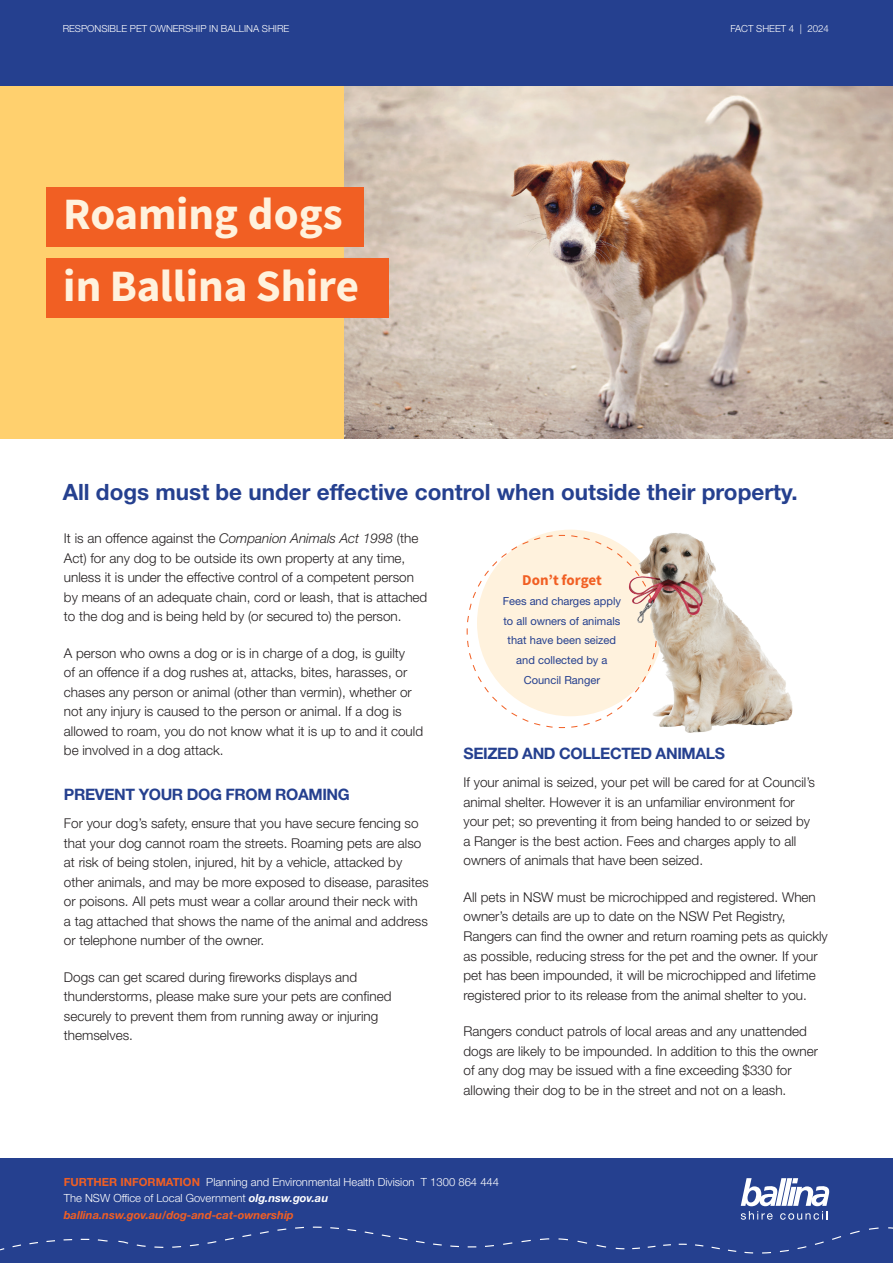
<style>
.page{position:relative;width:893px;height:1263px;background:#fff}
.page>*{position:absolute;margin:0;border:0;box-sizing:border-box;transform-origin:0 0}
.t1{font:45px "Source Sans Variable";color:#fff2dd}
.Intro_text{font:700 22.5px "Helvetica Neue LT Std";color:#25408f}
.Subheading{font:700 15.75px "Helvetica Neue LT Std";letter-spacing:-.025em;color:#25408f}
.t2{font:15px "Source Sans Variable";letter-spacing:-.01em;color:#f15f23}
.body_copy_9pt_light{font:300 13.5px/19.5px "Helvetica Neue LT Std";color:#231f20}
.t3{font:300 11.25px "Helvetica Neue LT Std";color:#fff}
.t4{font:italic 700 11.25px "Helvetica Neue LT Std";color:#f15f23}
.t5{font:11.1px/19.8px "Helvetica Neue LT Std";color:#25408f;text-align:center}
.body_copy_9pt_light-2{font:300 9.75px "Helvetica Neue LT Std";color:#fff}
.s1{font-style:italic}
.s2{font-weight:700;color:#f15f23}
.s3{font-weight:700;font-style:italic}
</style>
<div class="page">
<div style="left:0;top:1159px;width:893px;height:104px;background:#25408f"></div>
<div style="left:0;top:0;width:893px;height:87px;background:#25408f"></div>
<svg style="left:741px;top:1178px;width:89px;height:42px"></svg>
<svg style="left:0;top:1226px;width:893px;height:28px"></svg>
<div style="left:0;top:87px;width:893px;height:352px;background:#ffd06e"></div>
<img style="left:344px;top:87px;width:549px;height:352px">
<div style="left:46px;top:187px;width:318px;height:59px;background:#f15f23"></div>
<svg style="left:466px;top:534px;width:151px;height:194px"></svg>
<img style="left:617px;top:533px;width:176px;height:200px">
<div style="left:46px;top:259px;width:343px;height:59px;background:#f15f23"></div>
<p class="body_copy_9pt_light-2" style="left:63px;top:23px;width:228px">RESPONSIBLE PET OWNERSHIP IN BALLINA SHIRE</p>
<p class="body_copy_9pt_light-2" style="left:730px;top:23px;width:100px">FACT SHEET 4 | 2024</p>
<p class="t1" style="left:63px;top:187px;width:281px">Roaming dogs</p>
<p class="t1" style="left:63px;top:259px;width:297px">in Ballina Shire</p>
<p class="Intro_text" style="left:63px;top:478px;width:736px">All dogs must be under effective control when outside their property.</p>
<p class="body_copy_9pt_light" style="left:64px;top:528px;width:365px">It is an offence against the <span class="s1">Companion Animals Act 1998</span> (the Act) for any dog to be outside its own property at any time, unless it is under the effective control of a competent person by means of an adequate chain, cord or leash, that is attached to the dog and is being held by (or secured to) the person.</p>
<p class="body_copy_9pt_light" style="left:64px;top:643px;width:361px">A person who owns a dog or is in charge of a dog, is guilty<br>of an offence if a dog rushes at, attacks, bites, harasses, or chases any person or animal (other than vermin), whether or not any injury is caused to the person or animal. If a dog is allowed to roam, you do not know what it is up to and it could be involved in a dog attack.</p>
<p class="Subheading" style="left:64px;top:785px;width:287px">PREVENT YOUR DOG FROM ROAMING</p>
<p class="body_copy_9pt_light" style="left:64px;top:813px;width:366px">For your dog’s safety, ensure that you have secure fencing so that your dog cannot roam the streets. Roaming pets are also at risk of being stolen, injured, hit by a vehicle, attacked by other animals, and may be more exposed to disease, parasites or poisons. All pets must wear a collar around their neck with<br>a tag attached that shows the name of the animal and address or telephone number of the owner.</p>
<p class="body_copy_9pt_light" style="left:64px;top:967px;width:329px">Dogs can get scared during fireworks displays and thunderstorms, please make sure your pets are confined securely to prevent them from running away or injuring themselves.</p>
<p class="t2" style="left:522px;top:571px;width:81px">Don’t forget</p>
<p class="t5" style="left:503px;top:591px;width:120px">Fees and charges apply to all owners of animals that have been seized and collected by a<br>Council Ranger</p>
<p class="Subheading" style="left:463px;top:744px;width:263px">SEIZED AND COLLECTED ANIMALS</p>
<p class="body_copy_9pt_light" style="left:463px;top:773px;width:353px">If your animal is seized, your pet will be cared for at Council’s animal shelter. However it is an unfamiliar environment for your pet; so preventing it from being handed to or seized by a Ranger is the best action. Fees and charges apply to all owners of animals that have been seized.</p>
<p class="body_copy_9pt_light" style="left:463px;top:887px;width:366px">All pets in NSW must be microchipped and registered. When owner’s details are up to date on the NSW Pet Registry, Rangers can find the owner and return roaming pets as quickly as possible, reducing stress for the pet and the owner. If your pet has been impounded, it will be microchipped and lifetime registered prior to its release from the animal shelter to you.</p>
<p class="body_copy_9pt_light" style="left:463px;top:1021px;width:356px">Rangers conduct patrols of local areas and any unattended dogs are likely to be impounded. In addition to this the owner of any dog may be issued with a fine exceeding $330 for allowing their dog to be in the street and not on a leash.</p>
<p class="t3" style="left:64px;top:1175px;width:437px"><span class="s2">FURTHER INFORMATION</span> Planning and Environmental Health Division T 1300 864 444</p>
<p class="t3" style="left:64px;top:1191px;width:266px">The NSW Office of Local Government <span class="s3">olg.nsw.gov.au</span></p>
<p class="t4" style="left:64px;top:1208px;width:232px">ballina.nsw.gov.au/dog-and-cat-ownership</p>
</div>
